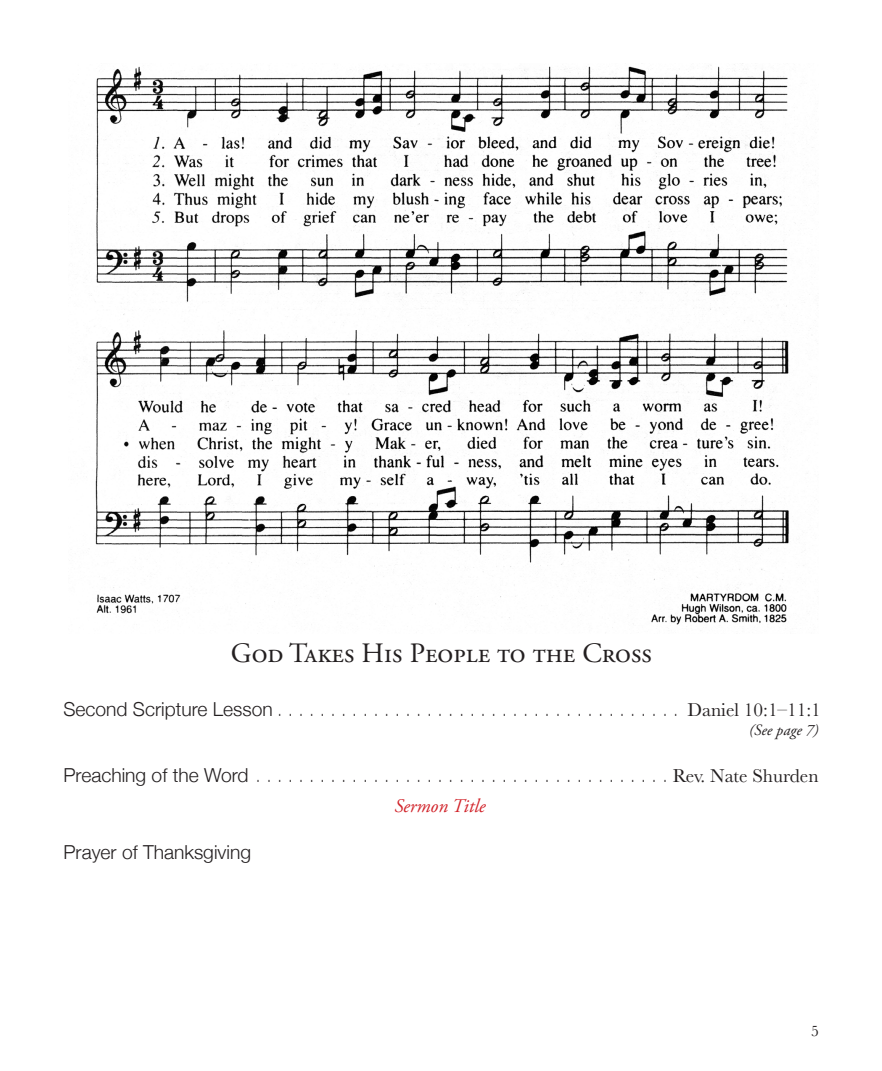
<style>
.page{position:relative;width:882px;height:1071px;background:#fff}
.page>*{position:absolute;margin:0;border:0;box-sizing:border-box;transform-origin:0 0}
.Section_Header{font:28px "Adobe Garamond Pro";color:#231f20}
.t1{font:100 19.25px "Helvetica Neue";color:#231f20}
.t2{font:300 19.25px "Helvetica Neue";color:#231f20}
.t3{font:italic 19.25px "Adobe Garamond Pro";color:#d1232a}
.t4{font:italic 15.75px "Adobe Garamond Pro";color:#231f20}
.t5{font:15.75px "Baskerville";color:#231f20}
.s1{font-weight:300}
.s2{font-family:"Baskerville";font-weight:400}
</style>
<div class="page">
<img style="left:91px;top:63px;width:720px;height:562px">
<p class="Section_Header" style="left:231px;top:636px;width:423px">God Takes His People to the Cross</p>
<p class="t1" style="left:63px;top:695px;width:759px"><span class="s1">Second Scripture Lesson</span> . . . . . . . . . . . . . . . . . . . . . . . . . . . . . . . . . . . . . . <span class="s2">Daniel 10:1–11:1</span></p>
<p class="t4" style="left:749px;top:721px;width:71px">(See page 7)</p>
<p class="t1" style="left:64px;top:760px;width:757px"><span class="s1">Preaching of the Word</span> . . . . . . . . . . . . . . . . . . . . . . . . . . . . . . . . . . . . . . <span class="s2">Rev. Nate Shurden</span></p>
<p class="t3" style="left:394px;top:795px;width:93px">Sermon Title</p>
<p class="t2" style="left:64px;top:837px;width:189px">Prayer of Thanksgiving</p>
<p class="t5" style="left:811px;top:1021px;width:9px">5</p>
</div>
